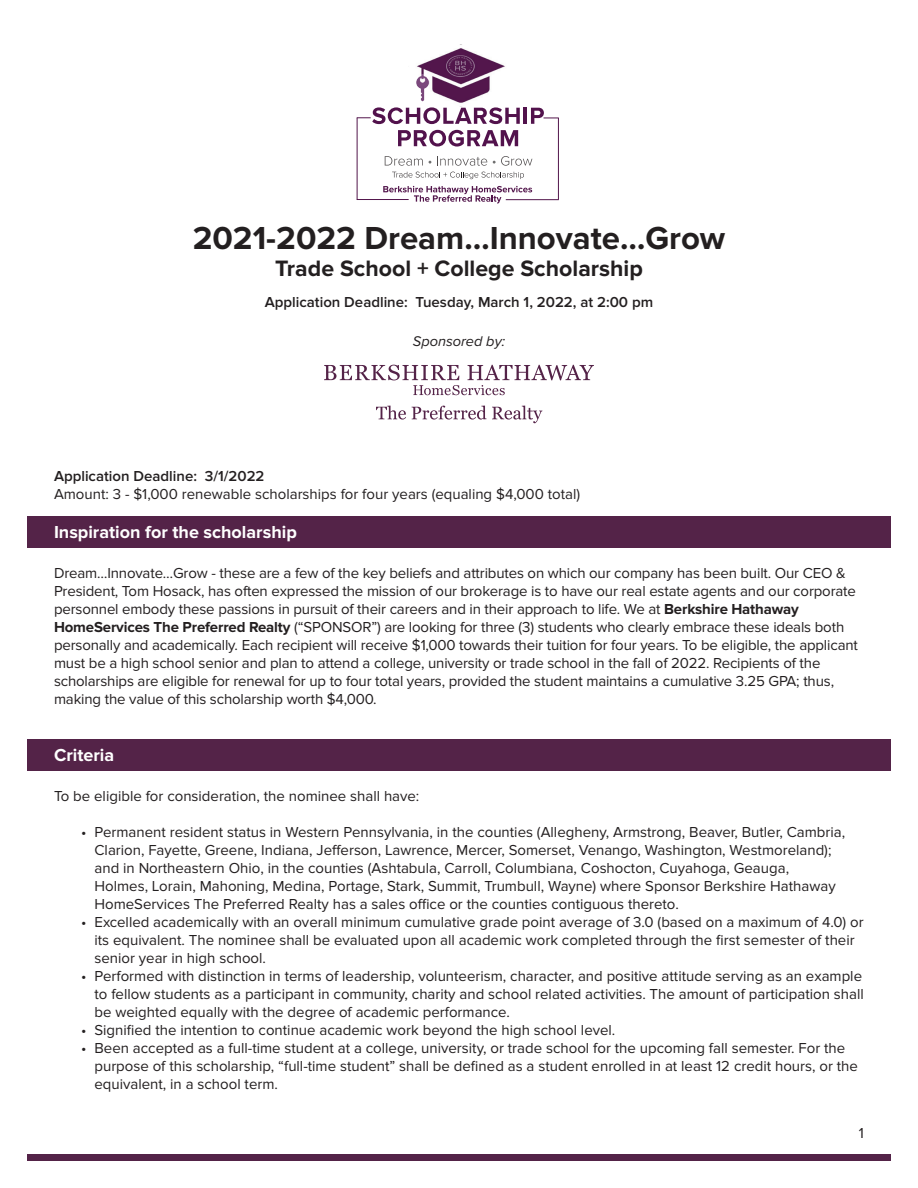
<style>
.page{position:relative;width:918px;height:1188px;background:#fff}
.page>*{position:absolute;margin:0;border:0;box-sizing:border-box;transform-origin:0 0}
.t1{font:700 33px "Proxima Nova";color:#231f20}
.t2{font:700 23.1px "Proxima Nova";color:#231f20}
.t3{font:700 18px "Proxima Nova";color:#fff}
.t4{font:15px/18px "Proxima Nova";color:#231f20}
.t5{font:600 15px "Proxima Nova";color:#231f20}
.t6{font:italic 14.55px "Proxima Nova";color:#231f20}
.s1{font-weight:700}
</style>
<div class="page">
<div style="left:27px;top:1154px;width:864px;height:7px;background:#542348"></div>
<div style="left:27px;top:517px;width:864px;height:31px;background:#542348"></div>
<div style="left:27px;top:740px;width:864px;height:31px;background:#542348"></div>
<svg style="left:324px;top:365px;width:270px;height:30px"></svg>
<svg style="left:376px;top:406px;width:30px;height:14px"></svg>
<svg style="left:412px;top:406px;width:130px;height:17px"></svg>
<hr style="left:524px;top:108px;width:3px;height:16px;background:#52124c">
<svg style="left:398px;top:130px;width:120px;height:17px"></svg>
<svg style="left:385px;top:156px;width:38px;height:10px"></svg>
<svg style="left:437px;top:156px;width:50px;height:10px"></svg>
<svg style="left:493px;top:156px;width:39px;height:10px"></svg>
<svg style="left:392px;top:172px;width:132px;height:7px"></svg>
<img style="left:416px;top:44px;width:89px;height:81px">
<svg style="left:383px;top:186px;width:149px;height:17px"></svg>
<hr style="left:357px;top:118px;width:1px;height:82px;background:#52154b">
<hr style="left:558px;top:118px;width:1px;height:82px;background:#52154b">
<hr style="left:357px;top:199px;width:52px;height:1px;background:#52154b">
<hr style="left:506px;top:199px;width:53px;height:1px;background:#52154b">
<svg style="left:531px;top:108px;width:28px;height:16px"></svg>
<svg style="left:357px;top:107px;width:163px;height:17px"></svg>
<p class="t1" style="left:193px;top:219px;width:534px">2021-2022 Dream…Innovate…Grow</p>
<p class="t2" style="left:275px;top:255px;width:369px">Trade School + College Scholarship</p>
<p class="t5" style="left:265px;top:294px;width:390px">Application Deadline: Tuesday, March 1, 2022, at 2:00 pm</p>
<p class="t6" style="left:413px;top:333px;width:94px">Sponsored by:</p>
<p class="t5" style="left:54px;top:467px;width:212px">Application Deadline: 3/1/2022</p>
<p class="t4" style="left:54px;top:485px;width:528px">Amount: 3 - $1,000 renewable scholarships for four years (equaling $4,000 total)</p>
<p class="t3" style="left:54px;top:522px;width:244px">Inspiration for the scholarship</p>
<p class="t4" style="left:54px;top:564px;width:805px">Dream…Innovate…Grow - these are a few of the key beliefs and attributes on which our company has been built. Our CEO &amp; President, Tom Hosack, has often expressed the mission of our brokerage is to have our real estate agents and our corporate personnel embody these passions in pursuit of their careers and in their approach to life. We at <span class="s1">Berkshire Hathaway HomeServices The Preferred Realty</span> (“SPONSOR”) are looking for three (3) students who clearly embrace these ideals both personally and academically. Each recipient will receive $1,000 towards their tuition for four years. To be eligible, the applicant must be a high school senior and plan to attend a college, university or trade school in the fall of 2022. Recipients of the scholarships are eligible for renewal for up to four total years, provided the student maintains a cumulative 3.25 GPA; thus, making the value of this scholarship worth $4,000.</p>
<p class="t3" style="left:54px;top:745px;width:62px">Criteria</p>
<p class="t4" style="left:54px;top:787px;width:367px">To be eligible for consideration, the nominee shall have:</p>
<p class="t4" style="left:94px;top:823px;width:752px;text-indent:-14px">• Permanent resident status in Western Pennsylvania, in the counties (Allegheny, Armstrong, Beaver, Butler, Cambria, Clarion, Fayette, Greene, Indiana, Jefferson, Lawrence, Mercer, Somerset, Venango, Washington, Westmoreland); and in Northeastern Ohio, in the counties (Ashtabula, Carroll, Columbiana, Coshocton, Cuyahoga, Geauga, Holmes, Lorain, Mahoning, Medina, Portage, Stark, Summit, Trumbull, Wayne) where Sponsor Berkshire Hathaway HomeServices The Preferred Realty has a sales office or the counties contiguous thereto.</p>
<p class="t4" style="left:94px;top:913px;width:771px;text-indent:-14px">• Excelled academically with an overall minimum cumulative grade point average of 3.0 (based on a maximum of 4.0) or its equivalent. The nominee shall be evaluated upon all academic work completed through the first semester of their senior year in high school.</p>
<p class="t4" style="left:94px;top:967px;width:771px;text-align:justify;text-indent:-14px">• Performed with distinction in terms of leadership, volunteerism, character, and positive attitude serving as an example to fellow students as a participant in community, charity and school related activities. The amount of participation shall be weighted equally with the degree of academic performance.</p>
<p class="t4" style="left:81px;top:1021px;width:536px">• Signified the intention to continue academic work beyond the high school level.</p>
<p class="t4" style="left:94px;top:1039px;width:765px;text-indent:-14px">• Been accepted as a full-time student at a college, university, or trade school for the upcoming fall semester. For the purpose of this scholarship, “full-time student” shall be defined as a student enrolled in at least 12 credit hours, or the equivalent, in a school term.</p>
<p class="t4" style="left:859px;top:1125px;width:7px">1</p>
</div>
